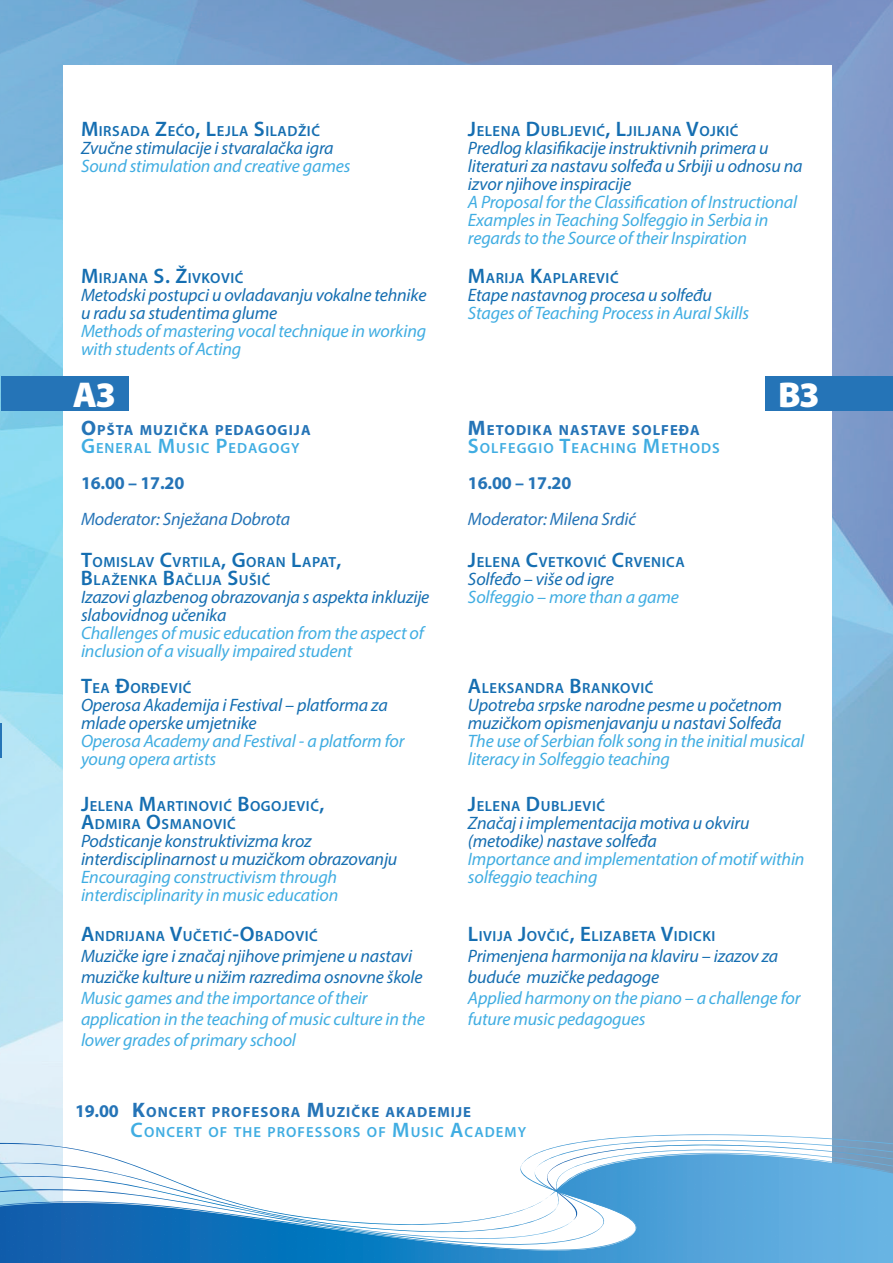
<style>
.page{position:relative;width:893px;height:1263px;background:#fff}
.page>*{position:absolute;margin:0;border:0;box-sizing:border-box;transform-origin:0 0}
.t1{font:900 36px "Myriad Pro";color:#fff}
.t2{font:italic 18px/18px "Myriad Pro";letter-spacing:-.01em;color:#40ade2}
.t3{font:italic 18px/18px "Myriad Pro";letter-spacing:-.01em;color:#156eb1}
.t4{font:italic 18px "Myriad Pro";letter-spacing:-.01em;color:#2574b7}
.t5{font:700 18px "Myriad Pro";letter-spacing:-.01em;color:#2574b7}
.t6{font:600 14.7px/18px "Myriad Pro";letter-spacing:.035em;color:#156eb1}
.t7{font:700 14.7px/18px "Myriad Pro";letter-spacing:.07em;color:#2574b7}
.t8{font:600 14.7px/19.4px "Myriad Pro";letter-spacing:.07em;color:#40ade2}
.s1{font-size:21px}
.s2{font-weight:600;font-size:21px;color:#40ade2}
.s3{font-weight:600;color:#40ade2}
.s4{font-weight:700;font-size:18px;color:#2574b7}
.s5{font-weight:700;font-size:21px;color:#2574b7}
.s6{font-weight:700;color:#2574b7}
</style>
<div class="page">
<img style="left:0;top:0;width:893px;height:1134px">
<div style="left:63px;top:65px;width:769px;height:1198px;background:#fff"></div>
<svg style="left:0;top:1251px;width:893px;height:12px;background:#2a86c7"></svg>
<svg style="left:0;top:1134px;width:893px;height:117px"></svg>
<hr style="left:0;top:723px;width:2px;height:34px;background:#2574b7">
<div style="left:1px;top:376px;width:128px;height:34px;background:#2574b7"></div>
<div style="left:765px;top:376px;width:128px;height:34px;background:#2574b7"></div>
<p class="t6" style="left:81px;top:122px;width:240px"><span class="s1">M</span>IRSADA <span class="s1">Z</span>EĆO<span class="s1">, L</span>EJLA <span class="s1">S</span>ILADŽIĆ</p>
<p class="t3" style="left:81px;top:139px;width:254px">Zvučne stimulacije i stvaralačka igra</p>
<p class="t2" style="left:81px;top:157px;width:271px">Sound stimulation and creative games</p>
<p class="t6" style="left:81px;top:268px;width:164px"><span class="s1">M</span>IRJANA <span class="s1">S. Ž</span>IVKOVIĆ</p>
<p class="t3" style="left:81px;top:285px;width:347px">Metodski postupci u ovladavanju vokalne tehnike u radu sa studentima glume</p>
<p class="t2" style="left:81px;top:321px;width:347px">Methods of mastering vocal technique in working with students of Acting</p>
<p class="t6" style="left:468px;top:122px;width:272px"><span class="s1">J</span>ELENA <span class="s1">D</span>UBLJEVIĆ<span class="s1">, L</span>JILJANA <span class="s1">V</span>OJKIĆ</p>
<p class="t3" style="left:468px;top:139px;width:336px">Predlog klasifikacije instruktivnih primera u literaturi za nastavu solfeđa u Srbiji u odnosu na izvor njihove inspiracije</p>
<p class="t2" style="left:468px;top:193px;width:331px">A Proposal for the Classification of Instructional<br>Examples in Teaching Solfeggio in Serbia in regards to the Source of their Inspiration</p>
<p class="t6" style="left:468px;top:268px;width:152px"><span class="s1">M</span>ARIJA <span class="s1">K</span>APLAREVIĆ</p>
<p class="t3" style="left:468px;top:285px;width:245px">Etape nastavnog procesa u solfeđu</p>
<p class="t2" style="left:468px;top:303px;width:283px">Stages of Teaching Process in Aural Skills</p>
<h1 class="t1" style="left:73px;top:374px;width:45px">A3</h1>
<h1 class="t1" style="left:778px;top:374px;width:43px">B3</h1>
<p class="t7" style="left:81px;top:421px;width:231px"><span class="s1">O</span>PŠTA MUZIČKA PEDAGOGIJA<br><span class="s2">G</span><span class="s3">ENERAL</span> <span class="s2">M</span><span class="s3">USIC</span> <span class="s2">P</span><span class="s3">EDAGOGY</span></p>
<p class="t5" style="left:81px;top:471px;width:105px">16.00 – 17.20</p>
<p class="t4" style="left:81px;top:508px;width:211px">Moderator: Snježana Dobrota</p>
<p class="t6" style="left:81px;top:553px;width:262px"><span class="s1">T</span>OMISLAV <span class="s1">C</span>VRTILA<span class="s1">, G</span>ORAN <span class="s1">L</span>APAT<span class="s1">,<br>B</span>LAŽENKA <span class="s1">B</span>AČLIJA <span class="s1">S</span>UŠIĆ</p>
<p class="t3" style="left:81px;top:588px;width:350px">Izazovi glazbenog obrazovanja s aspekta inkluzije slabovidnog učenika</p>
<p class="t2" style="left:81px;top:624px;width:344px">Challenges of music education from the aspect of inclusion of a visually impaired student</p>
<p class="t6" style="left:81px;top:679px;width:112px"><span class="s1">T</span>EA <span class="s1">Đ</span>ORĐEVIĆ</p>
<p class="t3" style="left:81px;top:696px;width:308px">Operosa Akademija i Festival – platforma za mlade operske umjetnike</p>
<p class="t2" style="left:81px;top:732px;width:325px">Operosa Academy and Festival - a platform for young opera artists</p>
<p class="t6" style="left:81px;top:797px;width:245px"><span class="s1">J</span>ELENA <span class="s1">M</span>ARTINOVIĆ <span class="s1">B</span>OGOJEVIĆ<span class="s1">,<br>A</span>DMIRA <span class="s1">O</span>SMANOVIĆ</p>
<p class="t3" style="left:81px;top:831px;width:318px">Podsticanje konstruktivizma kroz interdisciplinarnost u muzičkom obrazovanju</p>
<p class="t2" style="left:81px;top:867px;width:259px">Encouraging constructivism through interdisciplinarity in music education</p>
<p class="t6" style="left:81px;top:926px;width:238px"><span class="s1">A</span>NDRIJANA <span class="s1">V</span>UČETIĆ<span class="s1">-O</span>BADOVIĆ</p>
<p class="t3" style="left:81px;top:945px;width:343px;line-height:21px">Muzičke igre i značaj njihove primjene u nastavi muzičke kulture u nižim razredima osnovne škole</p>
<p class="t2" style="left:81px;top:987px;width:345px;line-height:21px">Music games and the importance of their application in the teaching of music culture in the lower grades of primary school</p>
<p class="t7" style="left:468px;top:421px;width:253px"><span class="s1">M</span>ETODIKA NASTAVE SOLFEĐA<br><span class="s2">S</span><span class="s3">OLFEGGIO</span> <span class="s2">T</span><span class="s3">EACHING</span> <span class="s2">M</span><span class="s3">ETHODS</span></p>
<p class="t5" style="left:468px;top:471px;width:105px">16.00 – 17.20</p>
<p class="t4" style="left:468px;top:508px;width:169px">Moderator: Milena Srdić</p>
<p class="t6" style="left:468px;top:553px;width:218px"><span class="s1">J</span>ELENA <span class="s1">C</span>VETKOVIĆ <span class="s1">C</span>RVENICA</p>
<p class="t3" style="left:468px;top:570px;width:147px">Solfeđo – više od igre</p>
<p class="t2" style="left:468px;top:588px;width:213px">Solfeggio – more than a game</p>
<p class="t6" style="left:468px;top:679px;width:187px"><span class="s1">A</span>LEKSANDRA <span class="s1">B</span>RANKOVIĆ</p>
<p class="t3" style="left:468px;top:696px;width:315px">Upotreba srpske narodne pesme u početnom muzičkom opismenjavanju u nastavi Solfeđa</p>
<p class="t2" style="left:468px;top:732px;width:338px">The use of Serbian folk song in the initial musical literacy in Solfeggio teaching</p>
<p class="t6" style="left:468px;top:797px;width:139px"><span class="s1">J</span>ELENA <span class="s1">D</span>UBLJEVIĆ</p>
<p class="t3" style="left:468px;top:813px;width:283px">Značaj i implementacija motiva u okviru (metodike) nastave solfeđa</p>
<p class="t2" style="left:468px;top:849px;width:338px">Importance and implementation of motif within solfeggio teaching</p>
<p class="t6" style="left:468px;top:926px;width:249px"><span class="s1">L</span>IVIJA <span class="s1">J</span>OVČIĆ<span class="s1">, E</span>LIZABETA <span class="s1">V</span>IDICKI</p>
<p class="t3" style="left:468px;top:945px;width:312px;line-height:21px">Primenjena harmonija na klaviru – izazov za buduće muzičke pedagoge</p>
<p class="t2" style="left:468px;top:987px;width:334px;line-height:21px">Applied harmony on the piano – a challenge for future music pedagogues</p>
<p class="t8" style="left:131px;top:1102px;width:397px;text-indent:-56px"><span class="s4">19.00</span> <span class="s5">K</span><span class="s6">ONCERT PROFESORA</span> <span class="s5">M</span><span class="s6">UZIČKE AKADEMIJE<br></span><span class="s1">C</span>ONCERT OF THE PROFESSORS OF <span class="s1">M</span>USIC <span class="s1">A</span>CADEMY</p>
</div>
